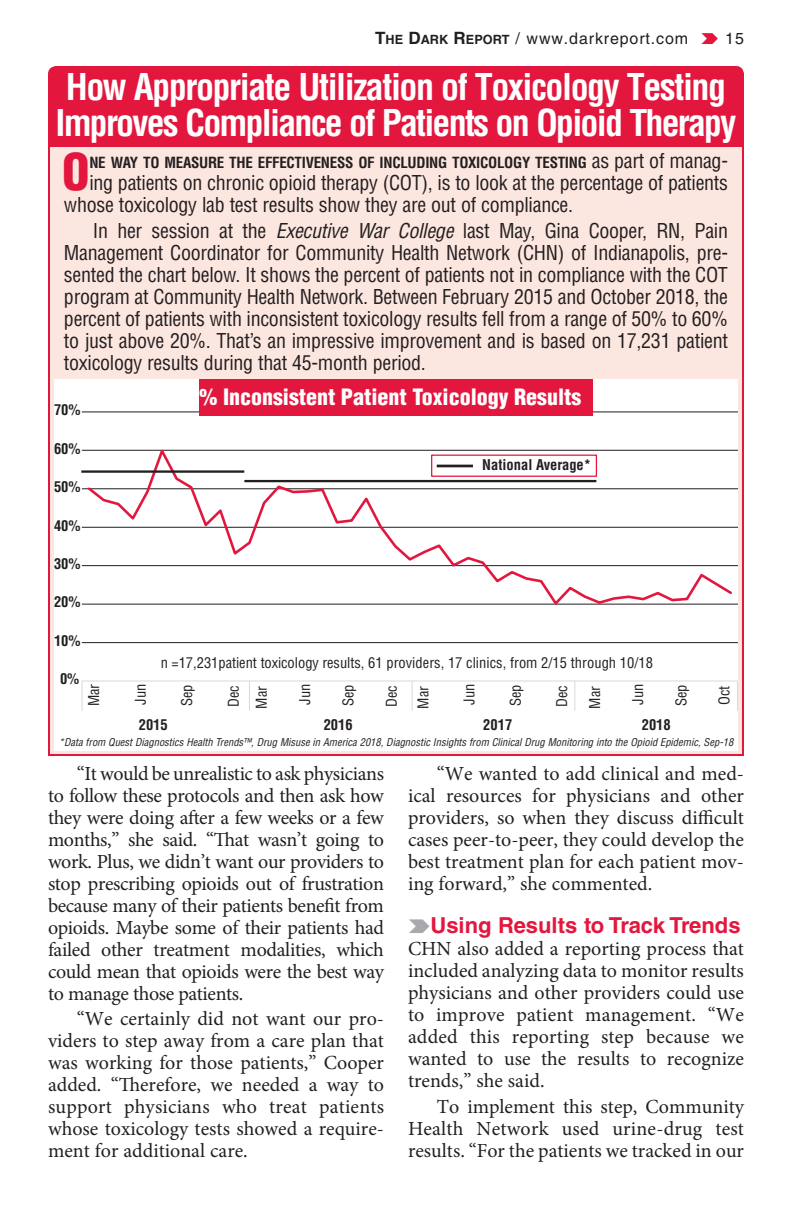
<style>
.page{position:relative;width:792px;height:1224px;background:#fff}
.page>*{position:absolute;margin:0;border:0;box-sizing:border-box;transform-origin:0 0}
.t1{font:900 condensed 49.4px "Helvetica LT Std";color:#e3173e}
.t2{font:700 condensed 36px/36px "Helvetica LT Std";letter-spacing:-.04em;color:#fff}
.t3{font:900 condensed 22px "Helvetica LT Std";color:#fff}
.t4{font:700 22px "Helvetica LT Std";color:#e3173e}
.t5{font:20px/22px "Minion Pro";color:#231f20;text-align:justify}
.t6{font:condensed 20px/22px "Helvetica LT Std";letter-spacing:-.015em;color:#231f20}
.t7{font:16px "Helvetica LT Std";letter-spacing:.055em;color:#231f20}
.t8{font:700 condensed 15px "Helvetica LT Std";letter-spacing:-.02em;color:#231f20}
.t9{font:condensed 14.6px/28.2px "Helvetica LT Std";color:#231f20}
.t10{font:700 condensed 14.6px "Helvetica LT Std";color:#231f20}
.t11{font:700 12.8px "Helvetica LT Std";color:#231f20}
.t12{font:italic condensed 10.4px "Helvetica LT Std";color:#231f20}
.s1{font-size:17px}
.s2{font-weight:700;font-size:12.8px}
.s3{font-weight:400;font-size:20px}
.s4{font-style:italic}
</style>
<div class="page">
<div style="left:48px;top:141px;width:696px;height:615px;background:#fce6e0;border:2px solid #e3173e"></div>
<div style="left:48px;top:66px;width:696px;height:82px;background:#e3173e"></div>
<div style="left:54px;top:379px;width:684px;height:372px;background:#fff"></div>
<hr style="left:82px;top:642px;width:656px;height:1px;background:#231f20">
<hr style="left:82px;top:604px;width:656px;height:1px;background:#231f20">
<hr style="left:82px;top:565px;width:656px;height:1px;background:#231f20">
<hr style="left:82px;top:527px;width:656px;height:1px;background:#231f20">
<hr style="left:82px;top:488px;width:656px;height:1px;background:#231f20">
<hr style="left:82px;top:450px;width:656px;height:1px;background:#231f20">
<hr style="left:82px;top:412px;width:656px;height:1px;background:#231f20">
<svg style="left:86px;top:449px;width:648px;height:156px"></svg>
<hr style="left:81px;top:470px;width:163px;height:3px;background:#231f20">
<hr style="left:244px;top:480px;width:352px;height:2px;background:#231f20">
<hr style="left:82px;top:681px;width:656px;height:1px;background:#d9d9d9">
<hr style="left:82px;top:681px;width:1px;height:30px;background:#d9d9d9">
<hr style="left:249px;top:681px;width:1px;height:30px;background:#d9d9d9">
<hr style="left:412px;top:681px;width:1px;height:30px;background:#d9d9d9">
<hr style="left:574px;top:681px;width:1px;height:30px;background:#d9d9d9">
<hr style="left:737px;top:681px;width:1px;height:30px;background:#d9d9d9">
<div style="left:431px;top:455px;width:166px;height:22px;border:1px solid #e3173e"></div>
<hr style="left:437px;top:465px;width:36px;height:2px;background:#231f20">
<div style="left:199px;top:379px;width:394px;height:37px;background:#e3173e"></div>
<p class="t11" style="left:375px;top:32px;width:75px"><span class="s1">T</span>HE <span class="s1">D</span>ARK</p>
<p class="t7" style="left:466px;top:29px;width:224px"><span class="s2">EPOR</span> / www.darkreport.com</p>
<p class="t7" style="left:725px;top:29px;width:20px">15</p>
<h2 class="t2" style="left:55px;top:69px;width:683px">How Appropriate Utilization of Toxicology Testing<br>Improves Compliance of Patients on Opioid Therapy</h2>
<h1 class="t1" style="left:62px;top:141px;width:29px">O</h1>
<p class="t8" style="left:89px;top:153px;width:640px">NE WAY TO MEASURE THE EFFECTIVENESS OF INCLUDING TOXICOLOGY TESTING <span class="s3">as part of manag-</span></p>
<p class="t6" style="left:64px;top:172px;width:666px;text-indent:25px">ing patients on chronic opioid therapy (COT), is to look at the percentage of patients whose toxicology lab test results show they are out of compliance.</p>
<p class="t6" style="left:64px;top:220px;width:666px;text-align:justify;text-indent:29px">In her session at the <span class="s4">Executive War College</span> last May, Gina Cooper, RN, Pain Management Coordinator for Community Health Network (CHN) of Indianapolis, pre&shy;sented the chart below. It shows the percent of patients not in compliance with the COT program at Community Health Network. Between February 2015 and October 2018, the percent of patients with inconsistent toxicology results fell from a range of 50% to 60% to just above 20%. That’s an impressive improvement and is based on 17,231 patient toxicology results during that 45-month period.</p>
<p class="t10" style="left:54px;top:401px;width:28px">70%</p>
<p class="t10" style="left:54px;top:439px;width:28px">60%</p>
<p class="t10" style="left:54px;top:478px;width:28px">50%</p>
<p class="t10" style="left:54px;top:516px;width:28px">40%</p>
<p class="t10" style="left:54px;top:555px;width:28px">30%</p>
<p class="t10" style="left:54px;top:593px;width:28px">20%</p>
<p class="t3" style="left:199px;top:383px;width:384px">% Inconsistent Patient Toxicology Results</p>
<p class="t10" style="left:482px;top:456px;width:110px">National Average*</p>
<p class="t10" style="left:54px;top:631px;width:28px">10%</p>
<p class="t10" style="left:60px;top:670px;width:21px">0%</p>
<p class="t9" style="left:161px;top:648px;width:494px">n =17,231patient toxicology results, 61 providers, 17 clinics, from 2/15 through 10/18</p>
<p class="t9" style="left:80px;top:706px;width:24px;rotate:-90deg">Mar</p>
<p class="t9" style="left:126px;top:705px;width:22px;rotate:-90deg">Jun</p>
<p class="t9" style="left:173px;top:706px;width:23px;rotate:-90deg">Sep</p>
<p class="t9" style="left:219px;top:709px;width:25px;rotate:-90deg">Dec<br>Mar</p>
<p class="t9" style="left:291px;top:705px;width:22px;rotate:-90deg">Jun</p>
<p class="t9" style="left:334px;top:706px;width:23px;rotate:-90deg">Sep</p>
<p class="t9" style="left:376px;top:709px;width:25px;line-height:31.6px;rotate:-90deg">Dec<br>Mar</p>
<p class="t9" style="left:455px;top:705px;width:22px;rotate:-90deg">Jun</p>
<p class="t9" style="left:501px;top:706px;width:23px;rotate:-90deg">Sep</p>
<p class="t9" style="left:548px;top:707px;width:23px;rotate:-90deg">Dec</p>
<p class="t9" style="left:581px;top:709px;width:24px;rotate:-90deg">Mar</p>
<p class="t9" style="left:624px;top:705px;width:22px;rotate:-90deg">Jun</p>
<p class="t9" style="left:667px;top:706px;width:23px;rotate:-90deg">Sep</p>
<p class="t9" style="left:710px;top:705px;width:21px;rotate:-90deg">Oct</p>
<p class="t10" style="left:139px;top:715px;width:31px">2015</p>
<p class="t10" style="left:324px;top:715px;width:31px">2016</p>
<p class="t10" style="left:483px;top:715px;width:31px">2017</p>
<p class="t10" style="left:642px;top:715px;width:31px">2018</p>
<p class="t12" style="left:59px;top:736px;width:676px">*Data from Quest Diagnostics Health Trends™, Drug Misuse in America 2018, Diagnostic Insights from Clinical Drug Monitoring into the Opioid Epidemic, Sep-18</p>
<p class="t5" style="left:48px;top:763px;width:338px;text-indent:29px">“It would be unrealistic to ask physicians to follow these protocols and then ask how they were doing after a few weeks or a few months,” she said. “That wasn’t going to work. Plus, we didn’t want our providers to stop prescribing opioids out of frustration because many of their patients benefit from opioids. Maybe some of their patients had failed other treatment modalities, which could mean that opioids were the best way to manage those patients.</p>
<p class="t5" style="left:48px;top:1008px;width:338px;text-indent:29px">“We certainly did not want our pro&shy;viders to step away from a care plan that was working for those patients,” Cooper added. “Therefore, we needed a way to support physicians who treat patients whose toxicology tests showed a require&shy;ment for additional care.</p>
<p class="t5" style="left:408px;top:763px;width:338px;text-indent:29px">“We wanted to add clinical and med&shy;ical resources for physicians and other providers, so when they discuss difficult cases peer-to-peer, they could develop the best treatment plan for each patient mov&shy;ing forward,” she commented.</p>
<p class="t4" style="left:430px;top:912px;width:312px">Using Results to Track Trends</p>
<p class="t5" style="left:408px;top:938px;width:338px">CHN also added a reporting process that included analyzing data to monitor results physicians and other providers could use to improve patient management. “We added this reporting step because we wanted to use the results to recognize trends,” she said.</p>
<p class="t5" style="left:408px;top:1096px;width:338px;text-indent:29px">To implement this step, Community Health Network used urine-drug test results. “For the patients we tracked in our</p>
</div>
